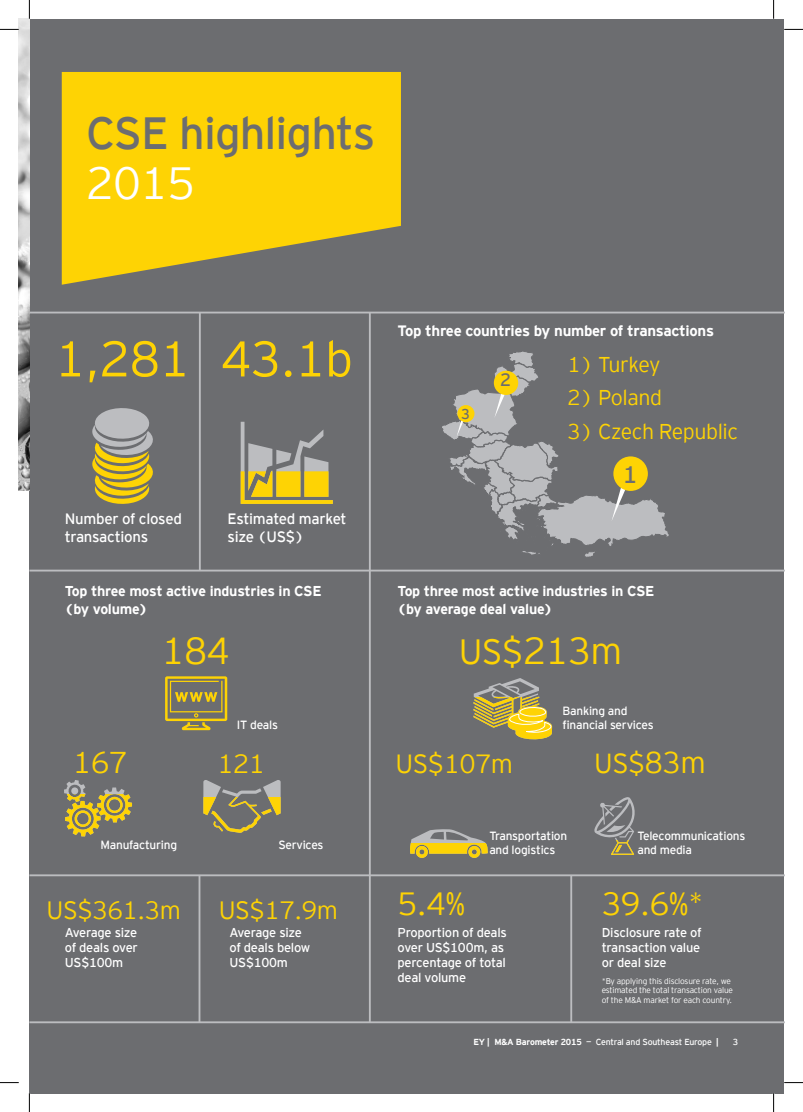
<style>
.page{position:relative;width:803px;height:1112px;background:#fff}
.page>*{position:absolute;margin:0;border:0;box-sizing:border-box;transform-origin:0 0}
.t1{font:300 50px "EY Interstate";letter-spacing:-.02em;color:#fed304}
.t2{font:45px "EY Interstate";letter-spacing:-.02em;color:#6c6d70}
.t3{font:300 45px "EY Interstate";color:#fff}
.t4{font:300 37.5px "EY Interstate";letter-spacing:-.02em;color:#fed304}
.t5{font:300 32px "EY Interstate";color:#fed304}
.t6{font:300 30px "EY Interstate";color:#fed304}
.t7{font:300 27.5px "EY Interstate";color:#fed304}
.t8{font:300 26.25px "EY Interstate";letter-spacing:-.02em;color:#fed304}
.t9{font:300 25px "EY Interstate";letter-spacing:-.02em;color:#fed304}
.t10{font:23.75px "EY Interstate";color:#6c6d70}
.t11{font:300 21.38px "EY Interstate";letter-spacing:-.02em;color:#fed304}
.t12{font:17.75px "EY Interstate";color:#6c6d70}
.t13{font:15px/17.5px "EY Interstate";letter-spacing:-.02em;color:#fff}
.t14{font:700 15px "EY Interstate";letter-spacing:-.02em;color:#fff}
.t15{font:700 14.25px/17.8px "EY Interstate";letter-spacing:-.02em;color:#fff}
.t16{font:14.25px "EY Interstate";color:#6c6d70}
.t17{font:12.88px/15px "EY Interstate";letter-spacing:-.02em;color:#fff;text-align:justify}
.t18{font:11.88px/14.2px "EY Interstate";letter-spacing:-.02em;color:#fff}
.t19{font:8.75px "EY Interstate";letter-spacing:-.02em;color:#fff}
.t20{font:300 8.38px/9.5px "EY Interstate";letter-spacing:-.02em;color:#fff}
.s1{font-size:35px}
.s2{font-size:30px}
.s3{font-weight:700}
</style>
<div class="page">
<div style="left:29px;top:19px;width:755px;height:1073px;background:#6c6d70"></div>
<img style="left:19px;top:19px;width:10px;height:471px">
<svg style="left:61px;top:72px;width:340px;height:213px;background:#e9c413"></svg>
<hr style="left:29px;top:569px;width:755px;height:2px;background:#bcbdc0">
<hr style="left:29px;top:311px;width:755px;height:2px;background:#bcbdc0">
<hr style="left:29px;top:874px;width:755px;height:2px;background:#bcbdc0">
<hr style="left:369px;top:312px;width:2px;height:710px;background:#bcbdc0">
<hr style="left:570px;top:874px;width:2px;height:148px;background:#bcbdc0">
<hr style="left:199px;top:874px;width:1px;height:148px;background:#bcbdc0">
<hr style="left:199px;top:312px;width:2px;height:258px;background:#bcbdc0">
<svg style="left:92px;top:408px;width:61px;height:96px"></svg>
<svg style="left:442px;top:351px;width:227px;height:206px"></svg>
<div style="left:457px;top:405px;width:17px;height:17px;background:#fed304;border-radius:50%"></div>
<hr style="left:29px;top:1021px;width:755px;height:1px;background:#bcbdc0">
<svg style="left:165px;top:676px;width:62px;height:54px"></svg>
<svg style="left:64px;top:780px;width:68px;height:56px"></svg>
<svg style="left:241px;top:421px;width:92px;height:82px"></svg>
<svg style="left:203px;top:780px;width:78px;height:52px"></svg>
<svg style="left:410px;top:829px;width:78px;height:28px"></svg>
<svg style="left:473px;top:678px;width:79px;height:62px"></svg>
<svg style="left:594px;top:797px;width:41px;height:57px"></svg>
<svg style="left:0;top:29px;width:19px;height:1px"></svg>
<svg style="left:784px;top:29px;width:19px;height:1px"></svg>
<svg style="left:0;top:1082px;width:19px;height:1px"></svg>
<svg style="left:784px;top:1082px;width:19px;height:1px"></svg>
<svg style="left:29px;top:0;width:1px;height:19px"></svg>
<svg style="left:29px;top:1092px;width:1px;height:19px"></svg>
<svg style="left:773px;top:0;width:1px;height:19px"></svg>
<svg style="left:773px;top:1092px;width:1px;height:19px"></svg>
<h2 class="t2" style="left:86px;top:101px;width:291px">CSE highlights</h2>
<h2 class="t3" style="left:86px;top:151px;width:110px">2015</h2>
<h1 class="t1" style="left:55px;top:323px;width:137px">1,281</h1>
<h1 class="t1" style="left:220px;top:323px;width:134px">43.1b</h1>
<p class="t13" style="left:65px;top:509px;width:119px">Number of closed transactions</p>
<p class="t13" style="left:227px;top:509px;width:121px">Estimated market size (US$)</p>
<p class="t14" style="left:398px;top:320px;width:318px">Top three countries by number of transactions</p>
<h3 class="t11" style="left:567px;top:349px;width:94px">1) Turkey</h3>
<h3 class="t11" style="left:567px;top:382px;width:96px">2) Poland</h3>
<h3 class="t11" style="left:567px;top:415px;width:172px">3) Czech Republic</h3>
<h3 class="t12" style="left:500px;top:367px;width:13px">2</h3>
<p class="t16" style="left:461px;top:403px;width:10px">3</p>
<h3 class="t10" style="left:623px;top:458px;width:16px">1</h3>
<p class="t15" style="left:65px;top:581px;width:258px">Top three most active industries in CSE (by volume)</p>
<p class="t15" style="left:398px;top:581px;width:258px">Top three most active industries in CSE (by average deal value)</p>
<h3 class="t6" style="left:73px;top:741px;width:56px">167</h3>
<h3 class="t4" style="left:162px;top:623px;width:70px">184</h3>
<p class="t18" style="left:237px;top:716px;width:43px">IT deals</p>
<h3 class="t8" style="left:217px;top:745px;width:49px">121</h3>
<p class="t18" style="left:101px;top:837px;width:78px">Manufacturing</p>
<h3 class="t9" style="left:47px;top:891px;width:136px">US$361.3m</h3>
<p class="t17" style="left:65px;top:923px;width:75px">Average size of deals over US$100m</p>
<p class="t18" style="left:278px;top:837px;width:47px">Services</p>
<h3 class="t9" style="left:219px;top:891px;width:121px">US$17.9m</h3>
<p class="t17" style="left:229px;top:924px;width:82px;text-align:left">Average size of deals below<br>US$100m</p>
<h3 class="t4" style="left:459px;top:623px;width:165px"><span class="s1">US$</span>213m</h3>
<h3 class="t8" style="left:396px;top:745px;width:119px">US$107m</h3>
<p class="t18" style="left:562px;top:702px;width:93px">Banking and financial services</p>
<h3 class="t7" style="left:594px;top:743px;width:113px">US$<span class="s2">83m</span></h3>
<p class="t18" style="left:489px;top:827px;width:79px">Transportation and logistics</p>
<h3 class="t5" style="left:398px;top:880px;width:69px">5.4%</h3>
<p class="t17" style="left:398px;top:924px;width:111px;text-align:left">Proportion of deals over US$100m, as percentage of total deal volume</p>
<p class="t18" style="left:637px;top:827px;width:109px">Telecommunications and media</p>
<h3 class="t5" style="left:602px;top:880px;width:104px">39.6%*</h3>
<p class="t17" style="left:602px;top:924px;width:101px">Disclosure rate of transaction value or deal size</p>
<p class="t20" style="left:602px;top:975px;width:133px">*By applying this disclosure rate, we estimated the total transaction value of the M&amp;A market for each country.</p>
<p class="t19" style="left:473px;top:1034px;width:247px"><span class="s3">EY | M&amp;A Barometer 2015</span> — Central and Southeast Europe <span class="s3">|</span></p>
<p class="t19" style="left:733px;top:1034px;width:7px">3</p>
</div>
